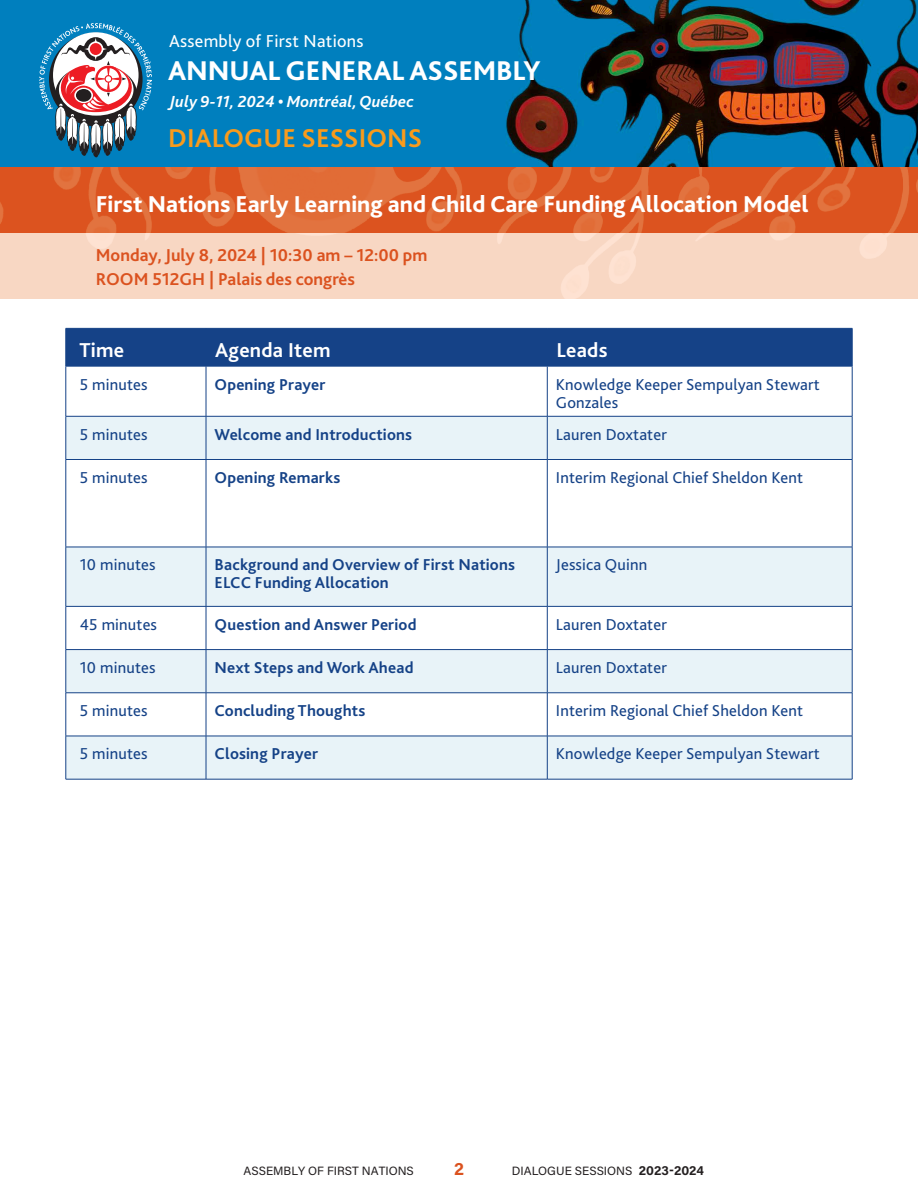
<style>
.page{position:relative;width:918px;height:1188px;background:#fff}
.page>*{position:absolute;margin:0;border:0;box-sizing:border-box;transform-origin:0 0}
.t1{font:800 28.35px "Bliss 2";letter-spacing:-.005em;color:#fff}
.t2{font:700 27px "Bliss 2";letter-spacing:.005em;color:#f99b1c}
.t3{font:800 24px "Bliss 2";color:#fff}
.t4{font:700 21px "Bliss 2";letter-spacing:.01em;color:#fff}
.t5{font:18.15px "Bliss 2";letter-spacing:.015em;color:#fff}
.t6{font:700 18px "Bliss 2";color:#db521f}
.t7{font:18px "Acumin Variable Concept";color:#db521f}
.t8{font:italic 700 16.8px "Bliss 2";letter-spacing:.005em;color:#fff}
.Chart_Regular_Text{font:16.5px/18px "Bliss 2";letter-spacing:.01em;color:#154287}
.Chart_Text_Bold{font:700 16.5px/18px "Bliss 2";letter-spacing:.01em;color:#154287}
.Chart_Time{font:16.5px "Bliss 2";letter-spacing:.01em;color:#154287}
.t9{font:12px "Acumin Variable Concept";color:#231f20}
.s1{font-size:12.75px}
</style>
<div class="page">
<img style="left:0;top:0;width:918px;height:168px">
<svg style="left:39px;top:23px;width:113px;height:135px"></svg>
<svg style="left:0;top:168px;width:918px;height:65px;background:#dd5c28"></svg>
<div style="left:0;top:233px;width:918px;height:66px;background:#f7d6c1"></div>
<div style="left:67px;top:329px;width:785px;height:37px;background:#154287"></div>
<svg style="left:67px;top:417px;width:785px;height:362px;fill:#e8f3f8"></svg>
<hr style="left:66px;top:328px;width:140px;height:1px;background:#154287">
<hr style="left:66px;top:329px;width:1px;height:37px;background:#154287">
<hr style="left:206px;top:328px;width:341px;height:1px;background:#154287">
<hr style="left:206px;top:329px;width:1px;height:37px;background:#154287">
<hr style="left:547px;top:328px;width:305px;height:1px;background:#154287">
<hr style="left:547px;top:329px;width:1px;height:37px;background:#154287">
<hr style="left:852px;top:329px;width:1px;height:37px;background:#154287">
<hr style="left:66px;top:366px;width:140px;height:1px;background:#154287">
<hr style="left:66px;top:366px;width:1px;height:50px;background:#154287">
<hr style="left:206px;top:366px;width:341px;height:1px;background:#154287">
<hr style="left:206px;top:366px;width:1px;height:50px;background:#154287">
<hr style="left:547px;top:366px;width:305px;height:1px;background:#154287">
<hr style="left:547px;top:366px;width:1px;height:50px;background:#154287">
<hr style="left:852px;top:366px;width:1px;height:50px;background:#154287">
<hr style="left:66px;top:416px;width:140px;height:1px;background:#154287">
<hr style="left:66px;top:416px;width:1px;height:43px;background:#154287">
<hr style="left:206px;top:416px;width:341px;height:1px;background:#154287">
<hr style="left:206px;top:416px;width:1px;height:43px;background:#154287">
<hr style="left:547px;top:416px;width:305px;height:1px;background:#154287">
<hr style="left:547px;top:416px;width:1px;height:43px;background:#154287">
<hr style="left:852px;top:416px;width:1px;height:43px;background:#154287">
<hr style="left:66px;top:459px;width:140px;height:1px;background:#154287">
<hr style="left:66px;top:460px;width:1px;height:87px;background:#154287">
<hr style="left:206px;top:459px;width:341px;height:1px;background:#154287">
<hr style="left:206px;top:460px;width:1px;height:87px;background:#154287">
<hr style="left:547px;top:459px;width:305px;height:1px;background:#154287">
<hr style="left:547px;top:460px;width:1px;height:87px;background:#154287">
<hr style="left:852px;top:460px;width:1px;height:87px;background:#154287">
<hr style="left:66px;top:547px;width:140px;height:1px;background:#154287">
<hr style="left:66px;top:547px;width:1px;height:59px;background:#154287">
<hr style="left:206px;top:547px;width:341px;height:1px;background:#154287">
<hr style="left:206px;top:547px;width:1px;height:59px;background:#154287">
<hr style="left:547px;top:547px;width:305px;height:1px;background:#154287">
<hr style="left:547px;top:547px;width:1px;height:59px;background:#154287">
<hr style="left:852px;top:547px;width:1px;height:59px;background:#154287">
<hr style="left:66px;top:606px;width:140px;height:1px;background:#154287">
<hr style="left:66px;top:607px;width:1px;height:42px;background:#154287">
<hr style="left:206px;top:606px;width:341px;height:1px;background:#154287">
<hr style="left:206px;top:607px;width:1px;height:42px;background:#154287">
<hr style="left:547px;top:606px;width:305px;height:1px;background:#154287">
<hr style="left:547px;top:607px;width:1px;height:42px;background:#154287">
<hr style="left:852px;top:607px;width:1px;height:42px;background:#154287">
<hr style="left:66px;top:649px;width:140px;height:1px;background:#154287">
<hr style="left:66px;top:650px;width:1px;height:43px;background:#154287">
<hr style="left:206px;top:649px;width:341px;height:1px;background:#154287">
<hr style="left:206px;top:650px;width:1px;height:43px;background:#154287">
<hr style="left:547px;top:649px;width:305px;height:1px;background:#154287">
<hr style="left:547px;top:650px;width:1px;height:43px;background:#154287">
<hr style="left:852px;top:650px;width:1px;height:43px;background:#154287">
<hr style="left:66px;top:693px;width:140px;height:1px;background:#154287">
<hr style="left:66px;top:693px;width:1px;height:43px;background:#154287">
<hr style="left:206px;top:693px;width:341px;height:1px;background:#154287">
<hr style="left:206px;top:693px;width:1px;height:43px;background:#154287">
<hr style="left:547px;top:693px;width:305px;height:1px;background:#154287">
<hr style="left:547px;top:693px;width:1px;height:43px;background:#154287">
<hr style="left:852px;top:693px;width:1px;height:43px;background:#154287">
<hr style="left:66px;top:736px;width:140px;height:1px;background:#154287">
<hr style="left:66px;top:736px;width:1px;height:43px;background:#154287">
<hr style="left:206px;top:736px;width:341px;height:1px;background:#154287">
<hr style="left:206px;top:736px;width:1px;height:43px;background:#154287">
<hr style="left:547px;top:736px;width:305px;height:1px;background:#154287">
<hr style="left:547px;top:736px;width:1px;height:43px;background:#154287">
<hr style="left:852px;top:736px;width:1px;height:43px;background:#154287">
<hr style="left:66px;top:779px;width:140px;height:1px;background:#154287">
<hr style="left:206px;top:779px;width:341px;height:1px;background:#154287">
<hr style="left:547px;top:779px;width:305px;height:1px;background:#154287">
<p class="t5" style="left:169px;top:30px;width:196px">Assembly of First Nations</p>
<h1 class="t1" style="left:168px;top:53px;width:374px">ANNUAL GENERAL ASSEMBLY</h1>
<p class="t8" style="left:170px;top:91px;width:246px">July 9-11, 2024 • Montréal, Québec</p>
<h2 class="t2" style="left:168px;top:121px;width:255px">DIALOGUE SESSIONS</h2>
<p class="t3" style="left:96px;top:189px;width:714px">First Nations Early Learning and Child Care Funding Allocation Model</p>
<p class="t6" style="left:96px;top:244px;width:333px">Monday, July 8, 2024 | 10:30 am – 12:00 pm</p>
<p class="t6" style="left:96px;top:268px;width:261px">ROOM 512GH | Palais des congrès</p>
<h1 class="t4" style="left:79px;top:337px;width:46px">Time</h1>
<h1 class="t4" style="left:215px;top:337px;width:117px">Agenda Item</h1>
<h1 class="t4" style="left:556px;top:337px;width:53px">Leads</h1>
<p class="Chart_Time" style="left:80px;top:374px;width:69px">5 minutes</p>
<p class="Chart_Text_Bold" style="left:215px;top:375px;width:112px">Opening Prayer</p>
<p class="Chart_Regular_Text" style="left:556px;top:375px;width:265px">Knowledge Keeper Sempulyan Stewart<br>Gonzales</p>
<p class="Chart_Time" style="left:80px;top:424px;width:69px">5 minutes</p>
<p class="Chart_Text_Bold" style="left:215px;top:425px;width:199px">Welcome and Introductions</p>
<p class="Chart_Regular_Text" style="left:556px;top:425px;width:112px">Lauren Doxtater</p>
<p class="Chart_Time" style="left:80px;top:467px;width:69px">5 minutes</p>
<p class="Chart_Text_Bold" style="left:215px;top:468px;width:127px">Opening Remarks</p>
<h1 class="Chart_Regular_Text" style="left:556px;top:468px;width:249px">Interim Regional Chief Sheldon Kent</h1>
<p class="Chart_Time" style="left:80px;top:555px;width:77px">10 minutes</p>
<p class="Chart_Text_Bold" style="left:215px;top:556px;width:302px">Background and Overview of First Nations<br>ELCC Funding Allocation</p>
<p class="Chart_Regular_Text" style="left:556px;top:556px;width:93px">Jessica Quinn</p>
<p class="Chart_Time" style="left:80px;top:614px;width:79px">45 minutes</p>
<p class="Chart_Text_Bold" style="left:215px;top:615px;width:203px">Question and Answer Period</p>
<p class="Chart_Regular_Text" style="left:556px;top:615px;width:112px">Lauren Doxtater</p>
<p class="Chart_Time" style="left:80px;top:657px;width:77px">10 minutes</p>
<p class="Chart_Text_Bold" style="left:215px;top:658px;width:200px">Next Steps and Work Ahead</p>
<p class="Chart_Regular_Text" style="left:556px;top:658px;width:112px">Lauren Doxtater</p>
<p class="Chart_Time" style="left:80px;top:701px;width:69px">5 minutes</p>
<p class="Chart_Text_Bold" style="left:215px;top:701px;width:152px">Concluding Thoughts</p>
<p class="Chart_Regular_Text" style="left:556px;top:701px;width:249px">Interim Regional Chief Sheldon Kent</p>
<p class="Chart_Time" style="left:80px;top:744px;width:69px">5 minutes</p>
<p class="Chart_Text_Bold" style="left:215px;top:745px;width:105px">Closing Prayer</p>
<p class="Chart_Regular_Text" style="left:556px;top:745px;width:265px">Knowledge Keeper Sempulyan Stewart</p>
<p class="t9" style="left:244px;top:1162px;width:172px">ASSEMBLY OF FIRST NATIONS</p>
<p class="t7" style="left:454px;top:1156px;width:11px">2</p>
<p class="t9" style="left:512px;top:1162px;width:194px">DIALOGUE SESSIONS <span class="s1">2023-2024</span></p>
</div>
